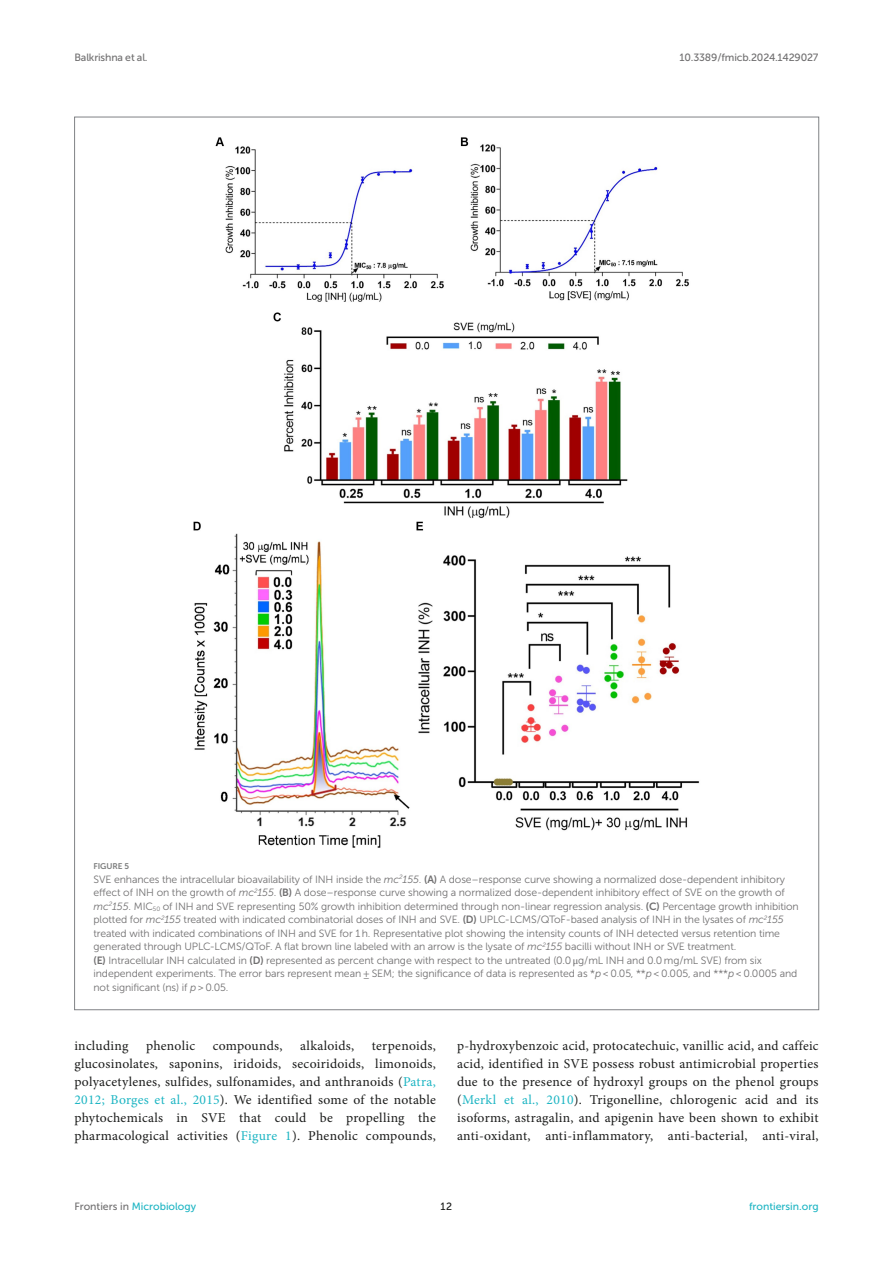
<style>
.page{position:relative;width:893px;height:1263px;background:#fff}
.page>*{position:absolute;margin:0;border:0;box-sizing:border-box;transform-origin:0 0}
.TEXT_FLUSH{font:13.5px/18px "Minion Pro";letter-spacing:.02em;color:#1b1c1b;text-align:justify}
.FIG_LEG{font:10.5px/13.5px "Museo Sans 300";letter-spacing:-.01em;color:#706f70}
.t1{font:10.5px "Museo Sans 500";letter-spacing:-.015em;color:#706f70}
.t2{font:10.5px "Museo Sans 500";color:#1db5c3}
.t3{font:10.5px "Museo Sans 500";color:#1b1c1b}
.FIG_HD{font:8.25px "Museo Sans 700";letter-spacing:-.01em;color:#7e7f7f}
.s1{font-style:italic}
.s2{font-family:"Museo Sans 700"}
.s3{font-family:"STIX General"}
.s4{color:#1db5c3}
.s5{color:#706f70}
</style>
<div class="page">
<img style="left:193px;top:137px;width:507px;height:711px">
<p class="t1" style="left:74px;top:51px;width:75px">Balkrishna et al.</p>
<p class="t1" style="left:680px;top:51px;width:140px">10.3389/fmicb.2024.1429027</p>
<p class="FIG_HD" style="left:94px;top:862px;width:37px">FIGURE 5</p>
<p class="FIG_LEG" style="left:94px;top:872px;width:707px">SVE enhances the intracellular bioavailability of INH inside the <span class="s1">mc</span><sup>2</sup><span class="s1">155</span>. <span class="s2">(A)</span> A dose–response curve showing a normalized dose-dependent inhibitory effect of INH on the growth of <span class="s1">mc</span><sup>2</sup><span class="s1">155</span>. <span class="s2">(B)</span> A dose–response curve showing a normalized dose-dependent inhibitory effect of SVE on the growth of <span class="s1">mc</span><sup>2</sup><span class="s1">155</span>. MIC<sub>50</sub> of INH and SVE representing 50% growth inhibition determined through non-linear regression analysis. <span class="s2">(C)</span> Percentage growth inhibition plotted for <span class="s1">mc</span><sup>2</sup><span class="s1">155</span> treated with indicated combinatorial doses of INH and SVE. <span class="s2">(D)</span> UPLC-LCMS/QToF-based analysis of INH in the lysates of <span class="s1">mc</span><sup>2</sup><span class="s1">155 </span>treated with indicated combinations of INH and SVE for 1 h. Representative plot showing the intensity counts of INH detected versus retention time generated through UPLC-LCMS/QToF. A flat brown line labeled with an arrow is the lysate of <span class="s1">mc</span><sup>2</sup><span class="s1">155</span> bacilli without INH or SVE treatment.<br><span class="s2">(E)</span> Intracellular INH calculated in <span class="s2">(D)</span> represented as percent change with respect to the untreated (0.0 <span class="s3">μ</span>g/mL INH and 0.0 mg/mL SVE) from six independent experiments. The error bars represent mean ± SEM; the significance of data is represented as *<span class="s1">p</span> &lt; 0.05, **<span class="s1">p</span> &lt; 0.005, and ***<span class="s1">p</span> &lt; 0.0005 and not significant (ns) if <span class="s1">p</span> &gt; 0.05.</p>
<p class="TEXT_FLUSH" style="left:74px;top:1037px;width:363px;text-indent:297px">terpenoids, glucosinolates, saponins, iridoids, secoiridoids, limonoids, polyacetylenes, sulfides, sulfonamides, and anthranoids (<span class="s4">Patra, 2012; Borges et al., 2015</span>). We identified some of the notable phytochemicals in SVE that could be propelling the pharmacological activities (<span class="s4">Figure 1</span>). Phenolic compounds,</p>
<p class="TEXT_FLUSH" style="left:457px;top:1037px;width:363px">p-hydroxybenzoic acid, protocatechuic, vanillic acid, and caffeic acid, identified in SVE possess robust antimicrobial properties due to the presence of hydroxyl groups on the phenol groups (<span class="s4">Merkl et al., 2010</span>). Trigonelline, chlorogenic acid and its isoforms, astragalin, and apigenin have been shown to exhibit anti-oxidant, anti-inflammatory, anti-bacterial, anti-viral,</p>
<p class="TEXT_FLUSH" style="left:74px;top:1037px;width:56px">including</p>
<p class="TEXT_FLUSH" style="left:146px;top:1037px;width:51px">phenolic</p>
<p class="TEXT_FLUSH" style="left:213px;top:1037px;width:71px">compounds,</p>
<p class="TEXT_FLUSH" style="left:300px;top:1037px;width:55px">alkaloids,</p>
<p class="t2" style="left:74px;top:1200px;width:123px"><span class="s5">Frontiers in</span> Microbiology</p>
<p class="t3" style="left:441px;top:1200px;width:13px">12</p>
<p class="t2" style="left:749px;top:1200px;width:71px">frontiersin.org</p>
</div>
